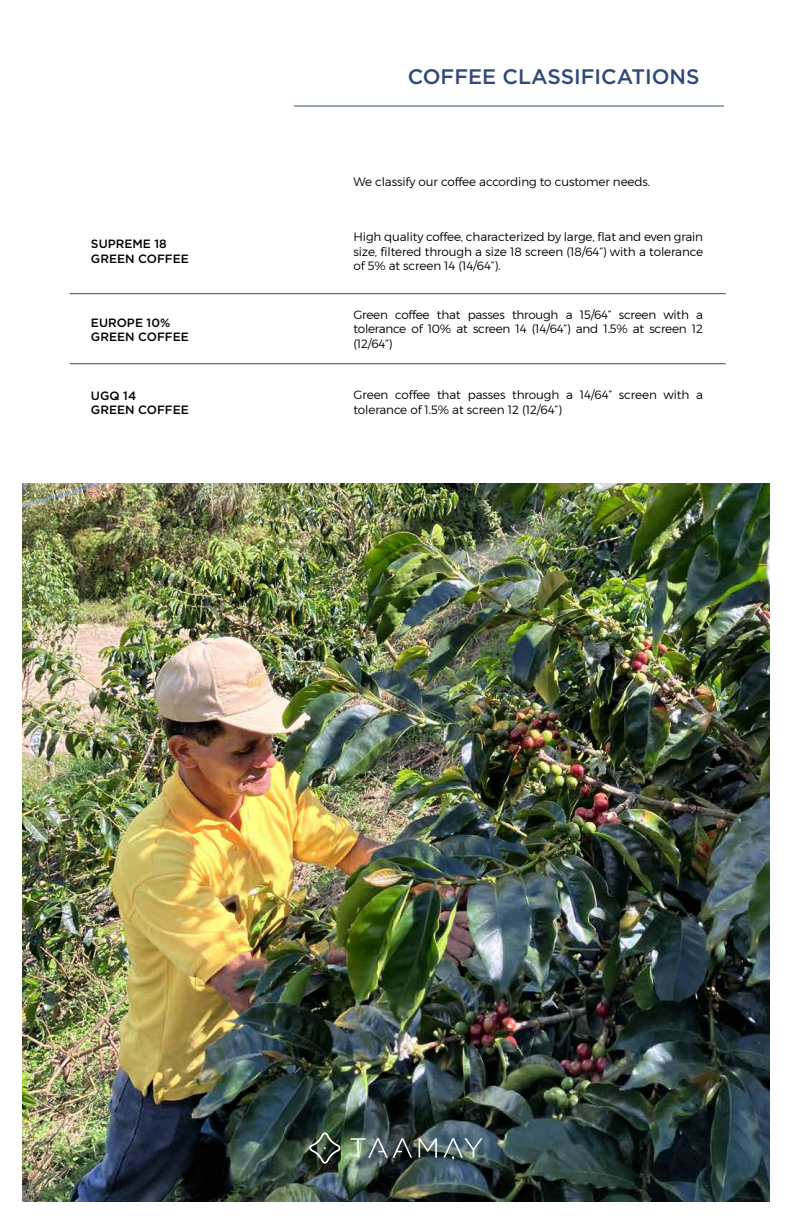
<style>
.page{position:relative;width:792px;height:1224px;background:#fff}
.page>*{position:absolute;margin:0;border:0;box-sizing:border-box;transform-origin:0 0}
.t1{font:500 21px "Gotham";color:#304a78}
.t2{font:300 12px/14.4px "Montserrat";letter-spacing:-.01em;color:#000;text-align:justify}
.t3{font:500 12px/14.4px "Gotham";color:#000}
</style>
<div class="page">
<img style="left:23px;top:484px;width:746px;height:718px">
<svg style="left:309px;top:1133px;width:31px;height:31px"></svg>
<svg style="left:419px;top:1138px;width:18px;height:20px"></svg>
<svg style="left:351px;top:1138px;width:61px;height:20px"></svg>
<svg style="left:443px;top:1138px;width:40px;height:22px"></svg>
<hr style="left:294px;top:106px;width:430px;height:1px;background:#304a78">
<hr style="left:70px;top:293px;width:656px;height:1px;background:#304a78">
<hr style="left:70px;top:363px;width:656px;height:1px;background:#304a78">
<p class="t3" style="left:91px;top:237px;width:99px">SUPREME 18<br>GREEN COFFEE</p>
<p class="t3" style="left:91px;top:315px;width:99px">EUROPE 10%<br>GREEN COFFEE</p>
<p class="t3" style="left:91px;top:388px;width:99px">UGQ 14<br>GREEN COFFEE</p>
<h1 class="t1" style="left:408px;top:62px;width:293px">COFFEE CLASSIFICATIONS</h1>
<p class="t2" style="left:354px;top:175px;width:298px">We classify our coffee according to customer needs.</p>
<p class="t2" style="left:354px;top:230px;width:351px">High quality coffee, characterized by large, flat and even grain size, filtered through a size 18 screen (18/64”) with a tolerance of 5% at screen 14 (14/64”).</p>
<p class="t2" style="left:354px;top:307px;width:351px">Green coffee that passes through a 15/64” screen with a tolerance of 10% at screen 14 (14/64”) and 1.5% at screen 12 (12/64”)</p>
<p class="t2" style="left:354px;top:388px;width:351px">Green coffee that passes through a 14/64” screen with a tolerance of 1.5% at screen 12 (12/64”)</p>
</div>
